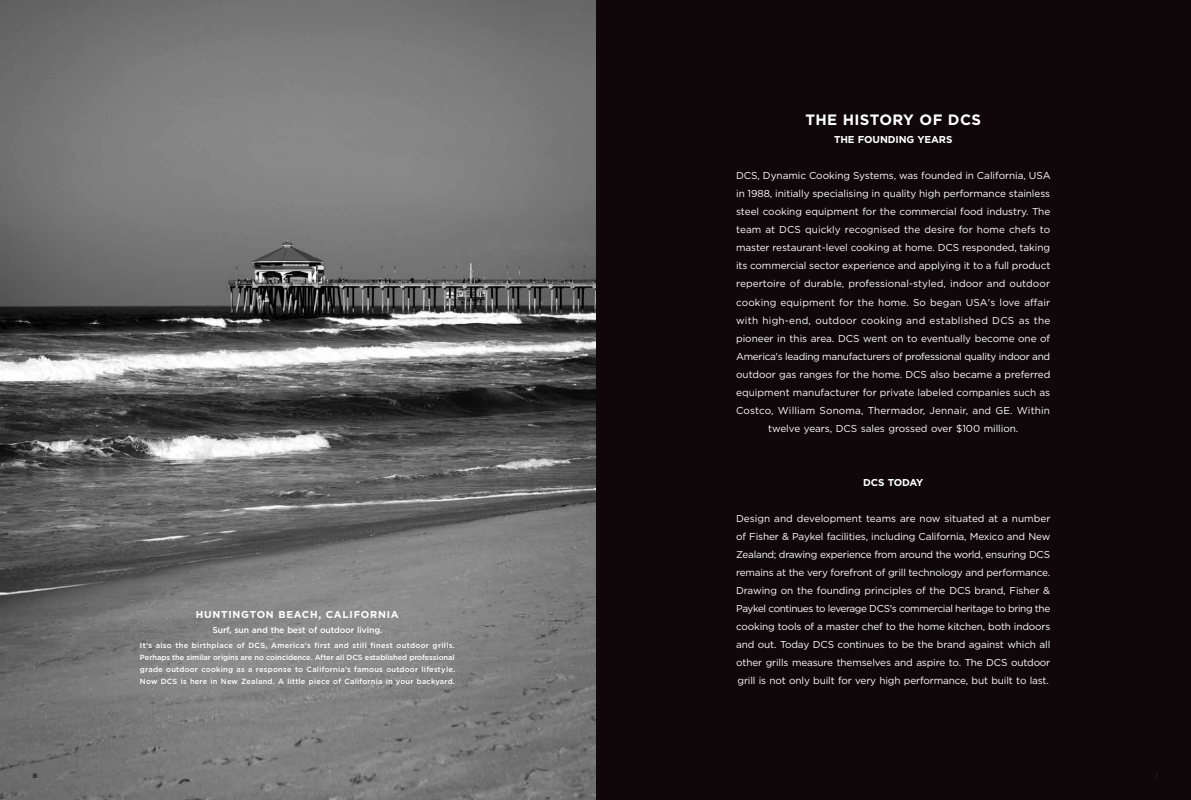
<style>
.page{position:relative;width:1191px;height:800px;background:#fff}
.page>*{position:absolute;margin:0;border:0;box-sizing:border-box;transform-origin:0 0}
.t1{font:700 15px "Gotham";letter-spacing:.025em;color:#fff}
.t2{font:10px/18px "Gotham";letter-spacing:-.005em;color:#fff;text-align:center}
.t3{font:700 10px "Gotham";letter-spacing:-.015em;color:#fff}
.t4{font:700 10px "Gotham";letter-spacing:.075em;color:#fff}
.t5{font:500 8.6px "Gotham";letter-spacing:-.015em;color:#fff}
.t6{font:500 7.5px/12px "Gotham";letter-spacing:.025em;color:#fff;text-align:justify}
.t7{font:700 6.5px "Gotham";color:#231f20}
</style>
<div class="page">
<div style="left:595px;top:0;width:596px;height:799px;background:#0f0709"></div>
<img style="left:0;top:0;width:595px;height:799px">
<p class="t7" style="left:33px;top:770px;width:5px">B</p>
<p class="t3" style="left:196px;top:607px;width:9px">HUNT</p>
<p class="t3" style="left:228px;top:607px;width:14px">INGTON</p>
<p class="t4" style="left:278px;top:607px;width:122px">BEACH, CALIFORN IA</p>
<p class="t5" style="left:212px;top:624px;width:171px">Surf, sun and the best of outdoor living.</p>
<p class="t6" style="left:140px;top:639px;width:316px">It’s also the birthplace of DCS, America’s first and still finest outdoor grills.<br>Perhaps the similar origins are no coincidence. After all DCS established professional grade outdoor cooking as a response to California’s famous outdoor lifestyle.<br>Now DCS is here in New Zealand. A little piece of California in your backyard.</p>
<h1 class="t1" style="left:805px;top:110px;width:176px">THE HISTORY OF DCS</h1>
<p class="t3" style="left:834px;top:133px;width:92px">THE FOUNDI NG YEARS</p>
<p class="t2" style="left:736px;top:167px;width:316px">DCS, Dynamic Cooking Systems, was founded in California, USA in 1988, initially specialising in quality high performance stainless steel cooking equipment for the commercial food industry. The team at DCS quickly recognised the desire for home chefs to master restaurant-level cooking at home. DCS responded, taking its commercial sector experience and applying it to a full product repertoire of durable, professional-styled, indoor and outdoor cooking equipment for the home. So began USA's love affair with high-end, outdoor cooking and established DCS as the pioneer in this area. DCS went on to eventually become one of America's leading manufacturers of professional quality indoor and outdoor gas ranges for the home. DCS also became a preferred equipment manufacturer for private labeled companies such as Costco, William Sonoma, Thermador, Jennair, and GE. Within twelve years, DCS sales grossed over $100 million.</p>
<p class="t3" style="left:863px;top:475px;width:54px">DCS TODAY</p>
<p class="t2" style="left:736px;top:509px;width:316px;text-align:justify">Design and development teams are now situated at a number of Fisher &amp; Paykel facilities, including California, Mexico and New Zealand; drawing experience from around the world, ensuring DCS remains at the very forefront of grill technology and performance.<br>Drawing on the founding principles of the DCS brand, Fisher &amp; Paykel continues to leverage DCS's commercial heritage to bring the cooking tools of a master chef to the home kitchen, both indoors and out. Today DCS continues to be the brand against which all other grills measure themselves and aspire to. The DCS outdoor grill is not only built for very high performance, but built to last.</p>
</div>
